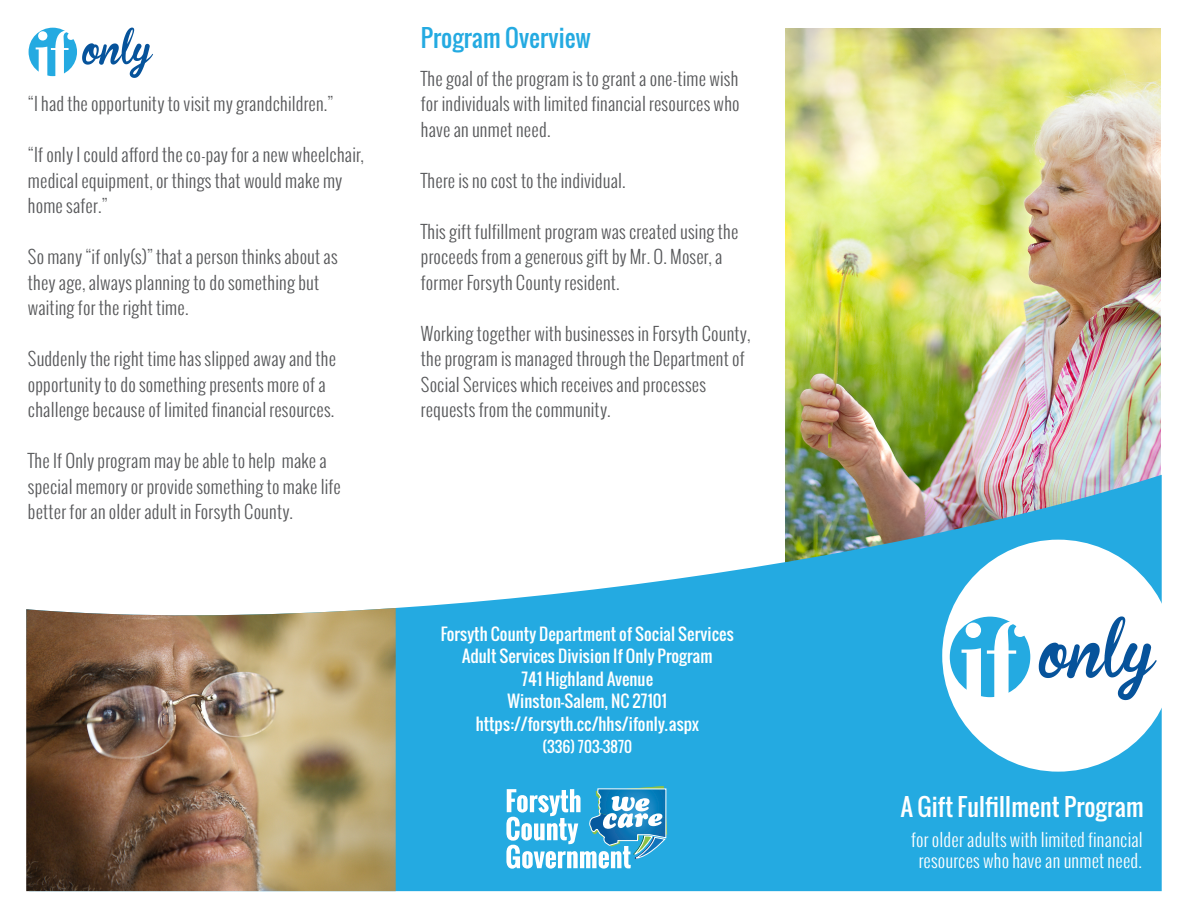
<style>
.page{position:relative;width:1188px;height:918px;background:#fff}
.page>*{position:absolute;margin:0;border:0;box-sizing:border-box;transform-origin:0 0}
.t1{font:24px "Oswald";letter-spacing:.01em;color:#fff}
.t2{font:24px "Oswald";letter-spacing:.01em;color:#24aae1}
.t3{font:300 18px/25.5px "Oswald";letter-spacing:.01em;color:#57585a}
.t4{font:300 18px/21px "Oswald";letter-spacing:.01em;color:#fff;text-align:center}
.t5{font:16.5px/22.5px "Oswald";letter-spacing:.01em;color:#fff;text-align:center}
.t6{font:15px "Oswald";letter-spacing:.01em;color:#fff}
</style>
<div class="page">
<img style="left:786px;top:28px;width:375px;height:447px">
<svg style="left:396px;top:475px;width:766px;height:416px;fill:#24aae1"></svg>
<div style="left:942px;top:540px;width:232px;height:232px;background:#fff;border-radius:50%"></div>
<img style="left:26px;top:608px;width:370px;height:283px">
<div style="left:950px;top:617px;width:80px;height:80px;background:#24aae1;border-radius:50%"></div>
<svg style="left:1039px;top:616px;width:118px;height:84px"></svg>
<svg style="left:962px;top:621px;width:65px;height:77px"></svg>
<div style="left:29px;top:28px;width:48px;height:48px;background:#24aae1;border-radius:50%"></div>
<svg style="left:82px;top:28px;width:71px;height:50px"></svg>
<svg style="left:36px;top:30px;width:39px;height:47px"></svg>
<svg style="left:506px;top:786px;width:161px;height:83px"></svg>
<p class="t3" style="left:28px;top:91px;width:307px">“I had the opportunity to visit my grandchildren.”</p>
<p class="t3" style="left:28px;top:142px;width:338px">“If only I could afford the co-pay for a new wheelchair, medical equipment, or things that would make my home safer.”</p>
<p class="t3" style="left:28px;top:244px;width:311px">So many “if only(s)” that a person thinks about as they age, always planning to do something but waiting for the right time.</p>
<p class="t3" style="left:28px;top:346px;width:310px">Suddenly the right time has slipped away and the opportunity to do something presents more of a challenge because of limited financial resources.</p>
<p class="t3" style="left:28px;top:448px;width:314px">The If Only program may be able to help make a special memory or provide something to make life better for an older adult in Forsyth County.</p>
<h1 class="t2" style="left:421px;top:20px;width:171px">Program Overview</h1>
<p class="t3" style="left:421px;top:65px;width:320px;text-align:justify">The goal of the program is to grant a one-time wish for individuals with limited financial resources who have an unmet need.</p>
<p class="t3" style="left:421px;top:167px;width:206px">There is no cost to the individual.</p>
<p class="t3" style="left:421px;top:218px;width:319px">This gift fulfillment program was created using the proceeds from a generous gift by Mr. O. Moser, a former Forsyth County resident.</p>
<p class="t3" style="left:421px;top:320px;width:331px">Working together with businesses in Forsyth County, the program is managed through the Department of Social Services which receives and processes requests from the community.</p>
<p class="t5" style="left:441px;top:622px;width:294px">Forsyth County Department of Social Services Adult Services Division If Only Program<br>741 Highland Avenue<br>Winston-Salem, NC 27101 https://forsyth.cc/hhs/ifonly.aspx</p>
<p class="t6" style="left:542px;top:736px;width:91px">(336) 703-3870</p>
<h1 class="t1" style="left:901px;top:788px;width:244px">A Gift Fulfillment Program</h1>
<p class="t4" style="left:911px;top:829px;width:233px">for older adults with limited financial resources who have an unmet need.</p>
</div>
